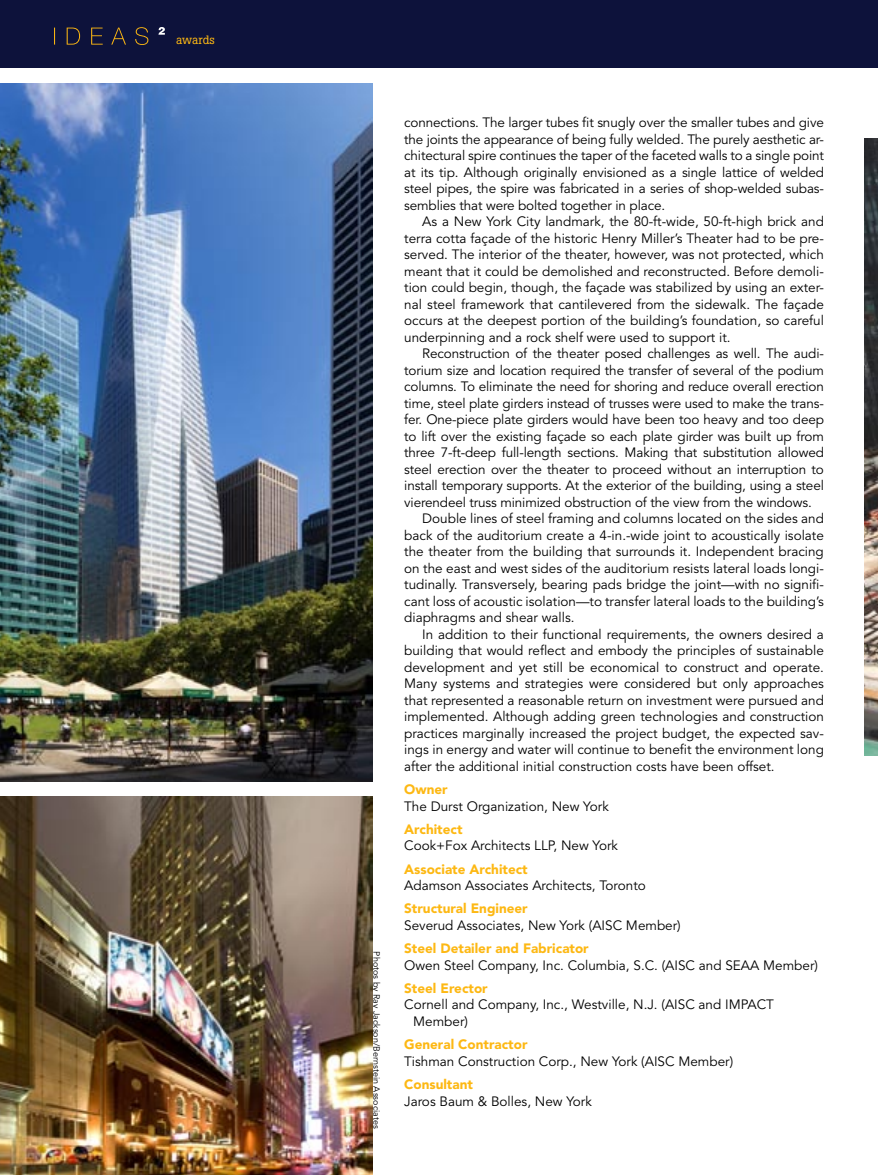
<style>
.page{position:relative;width:878px;height:1175px;background:#fff}
.page>*{position:absolute;margin:0;border:0;box-sizing:border-box;transform-origin:0 0}
.t1{font:13.5px/16.5px "Avenir LT Std";color:#000;text-align:justify}
.t2{font:900 13.5px "Avenir LT Std";color:#fdb813}
.t3{font:12px "Boton";color:#fdb813}
.t4{font:9px "Avenir LT Std";color:#000}
</style>
<div class="page">
<div style="left:0;top:0;width:878px;height:68px;background:#0d123b"></div>
<svg style="left:54px;top:27px;width:94px;height:18px"></svg>
<svg style="left:158px;top:27px;width:7px;height:8px"></svg>
<img style="left:0;top:83px;width:372px;height:698px">
<img style="left:0;top:796px;width:372px;height:378px">
<img style="left:864px;top:139px;width:14px;height:616px">
<p class="t3" style="left:176px;top:33px;width:40px">awards</p>
<p class="t4" style="left:381px;top:951px;width:179px;rotate:90deg">Photos by Ray Jackson/Bernstein Associates</p>
<p class="t1" style="left:404px;top:115px;width:421px">connections. The larger tubes fit snugly over the smaller tubes and give the joints the appearance of being fully welded. The purely aesthetic ar&shy;chitectural spire continues the taper of the faceted walls to a single point at its tip. Although originally envisioned as a single lattice of welded steel pipes, the spire was fabricated in a series of shop-welded subas&shy;semblies that were bolted together in place.</p>
<p class="t1" style="left:404px;top:214px;width:421px;text-indent:18px">As a New York City landmark, the 80-ft-wide, 50-ft-high brick and terra cotta façade of the historic Henry M iller’s Theater had to be pre&shy;served. The interior of the theater, however, was not protected, which meant that it could be demolished and reconstructed. Before demoli&shy;tion could begin, though, the façade was stabilized by using an exter&shy;nal steel framework that cantilevered from the sidewalk. The façade occurs at the deepest portion of the building’s foundation, so careful underpinning and a rock shelf were used to support it.</p>
<p class="t1" style="left:422px;top:346px;width:403px">Reconstruction of the theater posed challenges as well. The audi-</p>
<p class="t1" style="left:404px;top:362px;width:421px">torium size and location required the transfer of several of the podium</p>
<p class="t1" style="left:404px;top:379px;width:421px">columns. To eliminate the need for shoring and reduce overall erection</p>
<p class="t1" style="left:404px;top:395px;width:421px">time, steel plate girders instead of trusses were used to make the trans-</p>
<p class="t1" style="left:404px;top:412px;width:421px">fer. One-piece plate girders would have been too heavy and too deep</p>
<p class="t1" style="left:404px;top:428px;width:421px">to lift over the existing façade so each plate girder was built up from</p>
<p class="t1" style="left:404px;top:445px;width:421px">three 7-ft-deep full-length sections. M aking that substitution allowed</p>
<p class="t1" style="left:404px;top:461px;width:421px">steel erection over the theater to proceed without an interruption to</p>
<p class="t1" style="left:404px;top:478px;width:421px">install temporary supports. At the exterior of the building, using a steel</p>
<p class="t1" style="left:404px;top:494px;width:409px">vierendeel truss minimized obstruction of the view from the windows.</p>
<p class="t1" style="left:422px;top:511px;width:403px">Double lines of steel framing and columns located on the sides and</p>
<p class="t1" style="left:404px;top:527px;width:421px">back of the auditorium create a 4-in.-wide joint to acoustically isolate</p>
<p class="t1" style="left:404px;top:544px;width:421px">the theater from the building that surrounds it. Independent bracing</p>
<p class="t1" style="left:404px;top:560px;width:421px">on the east and west sides of the auditorium resists lateral loads longi-</p>
<p class="t1" style="left:404px;top:577px;width:421px">tudinally. Transversely, bearing pads bridge the joint—with no signifi-</p>
<p class="t1" style="left:404px;top:593px;width:421px">cant loss of acoustic isolation—to transfer lateral loads to the building’s</p>
<p class="t1" style="left:404px;top:610px;width:172px">diaphragms and shear walls.</p>
<p class="t1" style="left:422px;top:626px;width:403px">In addition to their functional requirements, the owners desired a</p>
<p class="t1" style="left:404px;top:643px;width:421px">building that would reflect and embody the principles of sustainable</p>
<p class="t1" style="left:404px;top:659px;width:421px">development and yet still be economical to construct and operate.</p>
<p class="t1" style="left:404px;top:676px;width:421px">M any systems and strategies were considered but only approaches</p>
<p class="t1" style="left:404px;top:692px;width:421px">that represented a reasonable return on investment were pursued and</p>
<p class="t1" style="left:404px;top:709px;width:421px">implemented. Although adding green technologies and construction</p>
<p class="t1" style="left:404px;top:725px;width:421px">practices marginally increased the project budget, the expected sav-</p>
<p class="t1" style="left:404px;top:742px;width:421px">ings in energy and water will continue to benefit the environment long</p>
<p class="t1" style="left:404px;top:758px;width:372px">after the additional initial construction costs have been offset.</p>
<p class="t2" style="left:404px;top:781px;width:45px">Owner</p>
<p class="t1" style="left:404px;top:798px;width:206px">The Durst Organization, New York</p>
<p class="t2" style="left:404px;top:821px;width:60px">Architect</p>
<p class="t1" style="left:404px;top:838px;width:215px">Cook+Fox Architects LLP, New York</p>
<p class="t2" style="left:404px;top:860px;width:125px">Associate Architect</p>
<p class="t1" style="left:404px;top:877px;width:243px">Adamson Associates Architects, Toronto</p>
<p class="t2" style="left:404px;top:900px;width:125px">Structural Engineer</p>
<p class="t1" style="left:404px;top:917px;width:278px">Severud Associates, New York (AISC M ember)</p>
<p class="t2" style="left:404px;top:940px;width:186px">Steel Detailer and Fabricator</p>
<p class="t1" style="left:404px;top:957px;width:415px">Owen Steel Company, Inc. Columbia, S.C. (AISC and SEAA Member)</p>
<p class="t2" style="left:404px;top:980px;width:85px">Steel Erector</p>
<p class="t1" style="left:413px;top:997px;width:362px;text-indent:-9px">Cornell and Company, Inc., Westville, N.J. (AISC and IM PACT<br>Member)</p>
<p class="t2" style="left:404px;top:1036px;width:125px">General Contractor</p>
<p class="t1" style="left:404px;top:1053px;width:330px">Tishman Construction Corp., New York (AISC M ember)</p>
<p class="t2" style="left:404px;top:1076px;width:70px">Consultant</p>
<p class="t1" style="left:404px;top:1093px;width:189px">Jaros Baum &amp; Bolles, New York</p>
</div>
